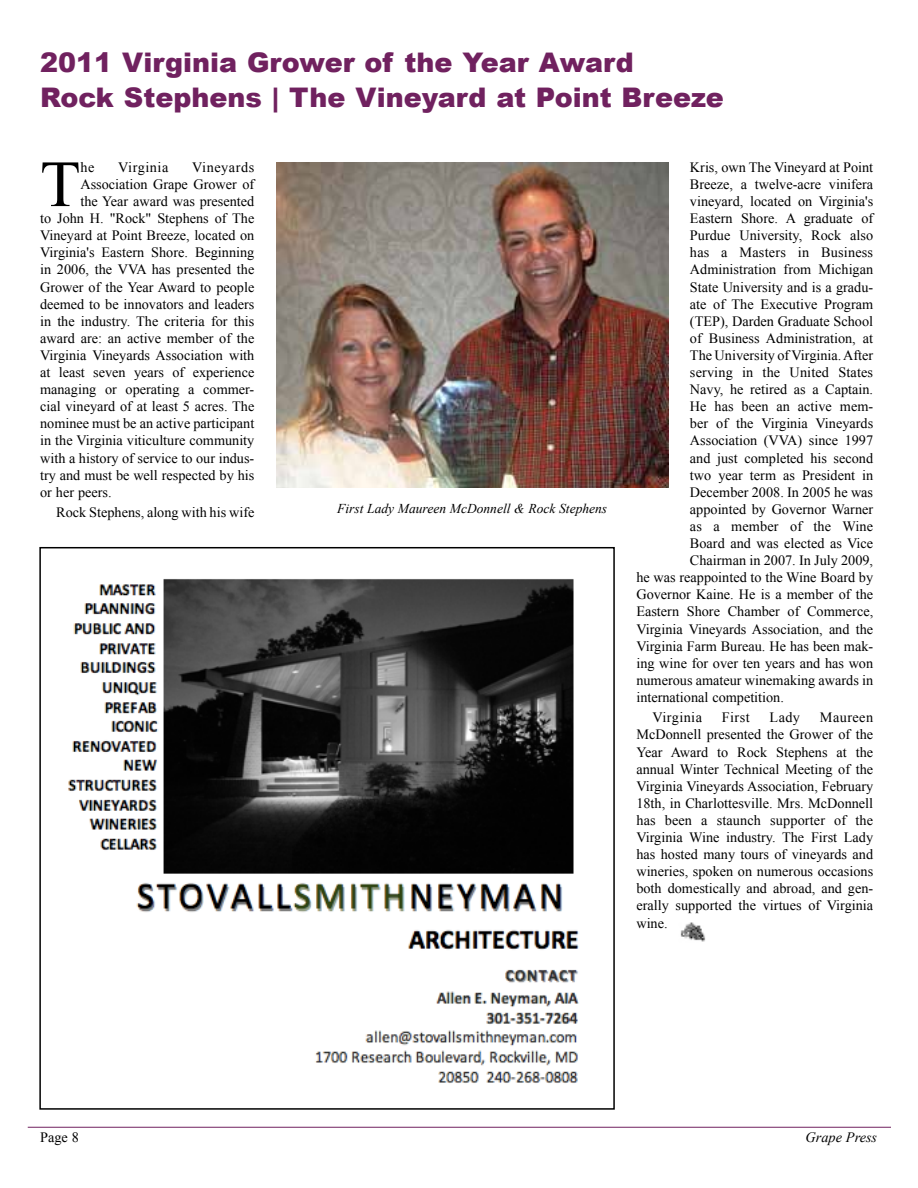
<style>
.page{position:relative;width:918px;height:1188px;background:#fff}
.page>*{position:absolute;margin:0;border:0;box-sizing:border-box;transform-origin:0 0}
.t1{font:65.85px "Times New Roman";color:#000}
.t2{font:900 27px/35.7px "Arial";color:#70215f}
.t3{font:14.25px/17.1px "Times New Roman";color:#000;text-align:justify}
.t4{font:14.25px "Times New Roman";letter-spacing:.04em;color:#000}
.t5{font:italic 14.25px "Times New Roman";color:#000}
.t6{font:14.25px "Times New Roman";letter-spacing:.03em;color:#000}
.t7{font:italic 13.5px "Times New Roman";color:#000}
</style>
<div class="page">
<hr style="left:28px;top:1127px;width:863px;height:1px;background:#70215f">
<img style="left:68px;top:579px;width:511px;height:504px">
<div style="left:39px;top:547px;width:576px;height:563px;border:2px solid #000"></div>
<img style="left:276px;top:162px;width:392px;height:325px">
<img style="left:680px;top:922px;width:26px;height:20px">
<h2 class="t2" style="left:40px;top:44px;width:685px">2011 Virginia Grower of the Year Award<br>Rock Stephens | The Vineyard at Point Breeze</h2>
<h1 class="t1" style="left:40px;top:140px;width:42px">T</h1>
<p class="t3" style="left:80px;top:158px;width:15px">he</p>
<p class="t4" style="left:118px;top:158px;width:52px">Virginia</p>
<p class="t4" style="left:192px;top:158px;width:64px">Vineyards</p>
<p class="t3" style="left:80px;top:175px;width:176px">Association Grape Grower of</p>
<p class="t3" style="left:80px;top:193px;width:176px">the Year award was presented</p>
<p class="t3" style="left:40px;top:210px;width:216px">to John H. "Rock" Stephens of The</p>
<p class="t3" style="left:40px;top:227px;width:216px">Vineyard at Point Breeze, located on</p>
<p class="t3" style="left:40px;top:244px;width:216px">Virginia's Eastern Shore. Beginning</p>
<p class="t3" style="left:40px;top:261px;width:216px">in 2006, the VVA has presented the</p>
<p class="t3" style="left:40px;top:278px;width:216px">Grower of the Year Award to people</p>
<p class="t3" style="left:40px;top:295px;width:216px">deemed to be innovators and leaders</p>
<p class="t3" style="left:40px;top:312px;width:216px">in the industry. The criteria for this</p>
<p class="t3" style="left:40px;top:329px;width:216px">award are: an active member of the</p>
<p class="t3" style="left:40px;top:346px;width:216px">Virginia Vineyards Association with</p>
<p class="t3" style="left:40px;top:364px;width:216px">at least seven years of experience</p>
<p class="t3" style="left:40px;top:381px;width:216px">managing or operating a commer-</p>
<p class="t3" style="left:40px;top:398px;width:216px">cial vineyard of at least 5 acres. The</p>
<p class="t3" style="left:40px;top:415px;width:216px">nominee must be an active participant</p>
<p class="t3" style="left:40px;top:432px;width:216px">in the Virginia viticulture community</p>
<p class="t3" style="left:40px;top:449px;width:216px">with a history of service to our indus-</p>
<p class="t3" style="left:40px;top:466px;width:216px">try and must be well respected by his</p>
<p class="t3" style="left:40px;top:483px;width:73px">or her peers.</p>
<p class="t3" style="left:56px;top:504px;width:200px">Rock Stephens, along with his wife</p>
<p class="t7" style="left:337px;top:499px;width:271px">First Lady Maureen McDonnell &amp; Rock Stephens</p>
<p class="t3" style="left:690px;top:158px;width:185px">Kris, own The Vineyard at Point</p>
<p class="t3" style="left:690px;top:175px;width:185px">Breeze, a twelve-acre vinifera</p>
<p class="t3" style="left:690px;top:193px;width:185px">vineyard, located on Virginia's</p>
<p class="t3" style="left:690px;top:210px;width:185px">Eastern Shore. A graduate of</p>
<p class="t3" style="left:690px;top:227px;width:185px">Purdue University, Rock also</p>
<p class="t3" style="left:690px;top:244px;width:185px">has a Masters in Business</p>
<p class="t3" style="left:690px;top:261px;width:185px">Administration from Michigan</p>
<p class="t3" style="left:690px;top:278px;width:185px">State University and is a gradu-</p>
<p class="t3" style="left:690px;top:295px;width:185px">ate of The Executive Program</p>
<p class="t3" style="left:690px;top:312px;width:185px">(TEP), Darden Graduate School</p>
<p class="t3" style="left:690px;top:329px;width:185px">of Business Administration, at</p>
<p class="t3" style="left:690px;top:346px;width:185px">The University of Virginia. After</p>
<p class="t3" style="left:690px;top:364px;width:185px">serving in the United States</p>
<p class="t3" style="left:690px;top:381px;width:185px">Navy, he retired as a Captain.</p>
<p class="t3" style="left:690px;top:398px;width:185px">He has been an active mem-</p>
<p class="t3" style="left:690px;top:415px;width:185px">ber of the Virginia Vineyards</p>
<p class="t3" style="left:690px;top:432px;width:185px">Association (VVA) since 1997</p>
<p class="t3" style="left:690px;top:449px;width:185px">and just completed his second</p>
<p class="t3" style="left:690px;top:466px;width:185px">two year term as President in</p>
<p class="t3" style="left:690px;top:483px;width:185px">December 2008. In 2005 he was</p>
<p class="t3" style="left:690px;top:500px;width:185px">appointed by Governor Warner</p>
<p class="t3" style="left:690px;top:517px;width:185px">as a member of the Wine</p>
<p class="t3" style="left:690px;top:535px;width:185px">Board and was elected as Vice</p>
<p class="t3" style="left:690px;top:552px;width:185px">Chairman in 2007. In July 2009,</p>
<p class="t3" style="left:636px;top:569px;width:238px">he was reappointed to the Wine Board by</p>
<p class="t3" style="left:636px;top:586px;width:238px">Governor Kaine. He is a member of the</p>
<p class="t3" style="left:636px;top:603px;width:238px">Eastern Shore Chamber of Commerce,</p>
<p class="t3" style="left:636px;top:620px;width:238px">Virginia Vineyards Association, and the</p>
<p class="t3" style="left:636px;top:637px;width:238px">Virginia Farm Bureau. He has been mak-</p>
<p class="t3" style="left:636px;top:654px;width:238px">ing wine for over ten years and has won</p>
<p class="t3" style="left:636px;top:671px;width:238px">numerous amateur winemaking awards in</p>
<p class="t3" style="left:636px;top:688px;width:149px">international competition.</p>
<p class="t6" style="left:653px;top:708px;width:51px">Virginia</p>
<p class="t3" style="left:722px;top:709px;width:29px">First</p>
<p class="t3" style="left:770px;top:709px;width:32px">Lady</p>
<p class="t3" style="left:636px;top:709px;width:238px;text-indent:184px">Maureen McDonnell presented the Grower of the Year Award to Rock Stephens at the annual Winter Technical Meeting of the Virginia Vineyards Association, February 18th, in Charlottesville. Mrs. McDonnell has been a staunch supporter of the Virginia Wine industry. The First Lady has hosted many tours of vineyards and wineries, spoken on numerous occasions both domestically and abroad, and gen&shy;erally supported the virtues of Virginia wine.</p>
<p class="t3" style="left:40px;top:1129px;width:40px">Page 8</p>
<p class="t5" style="left:806px;top:1128px;width:73px">Grape Press</p>
</div>
